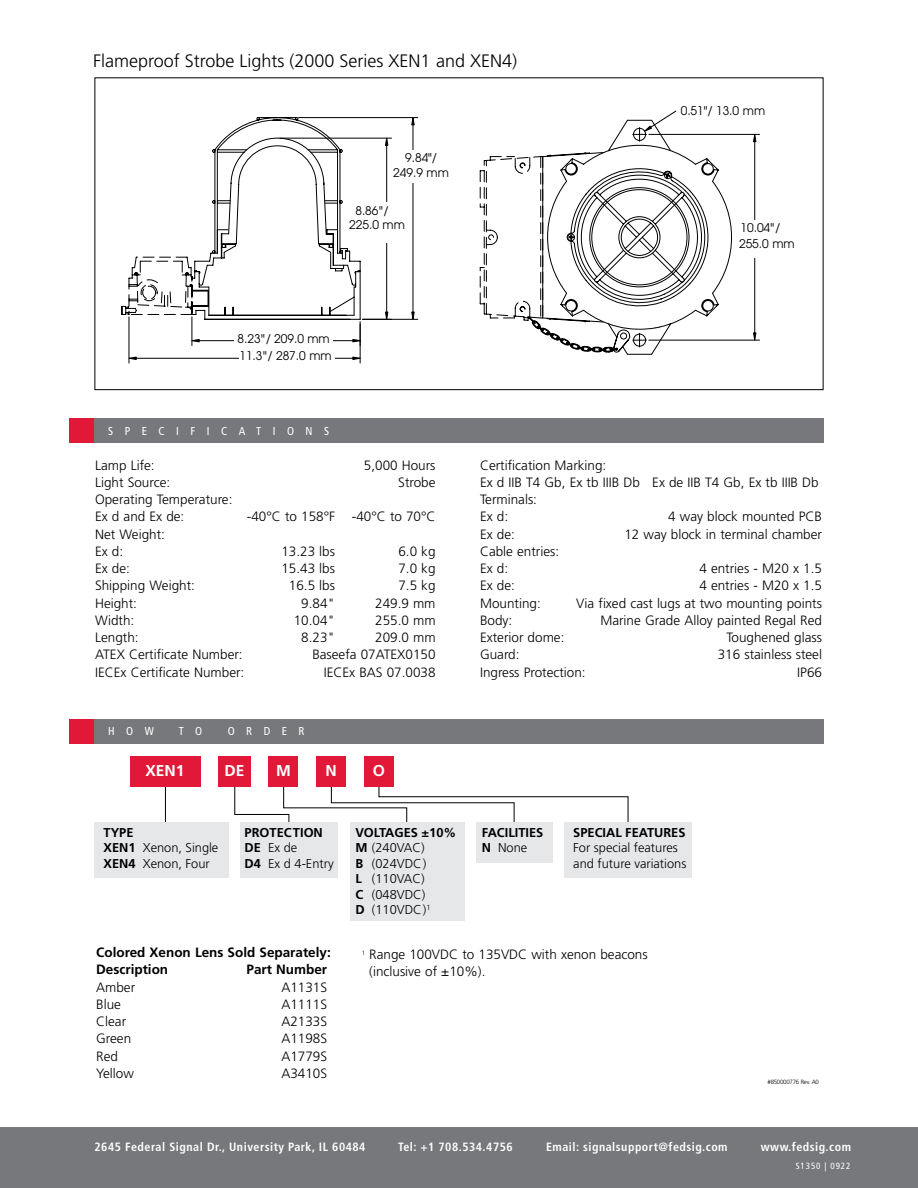
<style>
.page{position:relative;width:918px;height:1188px;background:#fff}
.page>*{position:absolute;margin:0;border:0;box-sizing:border-box;transform-origin:0 0}
.t1{font:300 18px "Frutiger LT Std";color:#000}
.t2{font:700 15.6px "Frutiger LT Std";color:#fff}
.t3{font:300 13.5px/17.2px "Frutiger LT Std";color:#000}
.t4{font:700 13.5px/17.2px "Frutiger LT Std";color:#000}
.t5{font:300 12.9px/15.5px "Frutiger LT Std";color:#000}
.t6{font:700 12.9px/15.5px "Frutiger LT Std";color:#000}
.t7{font:700 condensed 12px "Frutiger LT Std";letter-spacing:.045em;color:#fff}
.t8{font:12px/14.7px "Avant Garde";color:#000}
.t9{font:condensed 11.55px "Frutiger LT Std";letter-spacing:1em;color:#fff}
.t10{font:condensed 9px "Frutiger LT Std";letter-spacing:.1em;color:#fff}
.t11{font:300 6.15px "Frutiger LT Std";letter-spacing:-.04em;color:#000}
.s1{font-weight:700}
.s2{font-weight:300}
</style>
<div class="page">
<div style="left:0;top:1127px;width:918px;height:61px;background:#77787b"></div>
<svg style="left:480px;top:110px;width:280px;height:245px"></svg>
<svg style="left:121px;top:117px;width:298px;height:247px"></svg>
<div style="left:234px;top:330px;width:99px;height:20px;background:#fff"></div>
<div style="left:348px;top:202px;width:48px;height:40px;background:#fff"></div>
<div style="left:398px;top:150px;width:50px;height:33px;background:#fff"></div>
<div style="left:736px;top:220px;width:48px;height:37px;background:#fff"></div>
<div style="left:758px;top:256px;width:17px;height:25px;background:#fff"></div>
<div style="left:70px;top:418px;width:25px;height:25px;background:#e11837"></div>
<div style="left:94px;top:418px;width:730px;height:25px;background:#77787b"></div>
<div style="left:70px;top:719px;width:25px;height:25px;background:#e11837"></div>
<div style="left:94px;top:719px;width:730px;height:25px;background:#77787b"></div>
<hr style="left:165px;top:785px;width:1px;height:46px;background:#000">
<svg style="left:234px;top:774px;width:395px;height:74px"></svg>
<div style="left:130px;top:756px;width:70px;height:30px;background:#e11837"></div>
<div style="left:316px;top:757px;width:30px;height:30px;background:#e11837"></div>
<div style="left:364px;top:757px;width:30px;height:30px;background:#e11837"></div>
<div style="left:218px;top:756px;width:33px;height:30px;background:#e11837"></div>
<div style="left:94px;top:822px;width:135px;height:56px;background:#e6e7e8"></div>
<div style="left:240px;top:822px;width:98px;height:56px;background:#e6e7e8"></div>
<div style="left:476px;top:822px;width:77px;height:41px;background:#e6e7e8"></div>
<div style="left:565px;top:822px;width:127px;height:56px;background:#e6e7e8"></div>
<div style="left:269px;top:756px;width:29px;height:31px;background:#e11837"></div>
<div style="left:350px;top:822px;width:114px;height:98px;background:#e6e7e8"></div>
<h1 class="t1" style="left:93px;top:50px;width:426px">Flameproof Strobe Lights (2000 Series XEN1 and XEN4)</h1>
<p class="t8" style="left:393px;top:151px;width:57px;text-align:center">9.84"/<br>249.9 mm</p>
<p class="t8" style="left:349px;top:203px;width:57px;text-indent:6px">8.86"/<br>225.0 mm</p>
<p class="t8" style="left:238px;top:331px;width:94px">8.23"/ 209.0 mm</p>
<p class="t8" style="left:239px;top:349px;width:94px">11.3"/ 287.0 mm</p>
<p class="t9" style="left:108px;top:424px;width:222px">SPECIFICATIONS</p>
<p class="t8" style="left:681px;top:103px;width:86px">0.51"/ 13.0 mm</p>
<p class="t8" style="left:739px;top:220px;width:57px;line-height:16px">10.04"/<br>255.0 mm</p>
<p class="t3" style="left:95px;top:457px;width:61px">Lamp Life:</p>
<p class="t3" style="left:364px;top:457px;width:73px">5,000 Hours</p>
<p class="t3" style="left:95px;top:474px;width:77px">Light Source:</p>
<p class="t3" style="left:398px;top:474px;width:39px">Strobe</p>
<p class="t3" style="left:95px;top:491px;width:139px">Operating Temperature:<br>Ex d and Ex de:</p>
<p class="t3" style="left:247px;top:508px;width:90px">-40°C to 158°F</p>
<p class="t3" style="left:352px;top:508px;width:85px">-40°C to 70°C</p>
<p class="t3" style="left:95px;top:526px;width:71px">Net Weight:<br>Ex d:</p>
<p class="t3" style="left:281px;top:543px;width:55px">13.23 lbs</p>
<p class="t3" style="left:398px;top:543px;width:39px">6.0 kg</p>
<p class="t3" style="left:95px;top:560px;width:36px">Ex de:</p>
<p class="t3" style="left:281px;top:560px;width:55px">15.43 lbs</p>
<p class="t3" style="left:398px;top:560px;width:39px">7.0 kg</p>
<p class="t3" style="left:95px;top:577px;width:101px">Shipping Weight:</p>
<p class="t3" style="left:289px;top:577px;width:48px">16.5 lbs</p>
<p class="t3" style="left:398px;top:577px;width:39px">7.5 kg</p>
<p class="t3" style="left:95px;top:595px;width:44px">Height:</p>
<p class="t3" style="left:301px;top:595px;width:35px">9.84"</p>
<p class="t3" style="left:375px;top:595px;width:62px">249.9 mm</p>
<p class="t3" style="left:95px;top:612px;width:41px">Width:</p>
<p class="t3" style="left:294px;top:612px;width:43px">10.04"</p>
<p class="t3" style="left:375px;top:612px;width:62px">255.0 mm</p>
<p class="t3" style="left:95px;top:629px;width:45px">Length:</p>
<p class="t3" style="left:301px;top:629px;width:35px">8.23"</p>
<p class="t3" style="left:375px;top:629px;width:62px">209.0 mm</p>
<p class="t3" style="left:95px;top:646px;width:149px">ATEX Certificate Number:</p>
<p class="t3" style="left:312px;top:646px;width:125px">Baseefa 07ATEX0150</p>
<p class="t3" style="left:95px;top:664px;width:151px">IECEx Certificate Number:</p>
<p class="t3" style="left:324px;top:664px;width:113px">IECEx BAS 07.0038</p>
<p class="t9" style="left:108px;top:724px;width:47px">HOW</p>
<p class="t9" style="left:179px;top:724px;width:25px">T O</p>
<p class="t9" style="left:228px;top:724px;width:78px">ORDER</p>
<p class="t2" style="left:145px;top:762px;width:41px">XEN1</p>
<p class="t2" style="left:224px;top:762px;width:22px">DE</p>
<p class="t2" style="left:325px;top:762px;width:13px">N</p>
<p class="t2" style="left:373px;top:761px;width:14px">O</p>
<p class="t2" style="left:276px;top:762px;width:16px">M</p>
<p class="t3" style="left:480px;top:457px;width:340px">Certification Marking:<br>Ex d IIB T4 Gb, Ex tb IIIB Db Ex de IIB T4 Gb, Ex tb IIIB Db<br>Terminals:<br>Ex d:</p>
<p class="t3" style="left:668px;top:508px;width:155px">4 way block mounted PCB</p>
<p class="t3" style="left:480px;top:526px;width:36px">Ex de:</p>
<p class="t3" style="left:624px;top:526px;width:199px">12 way block in terminal chamber</p>
<p class="t3" style="left:480px;top:543px;width:81px">Cable entries:<br>Ex d:</p>
<p class="t3" style="left:699px;top:560px;width:124px">4 entries - M20 x 1.5</p>
<p class="t3" style="left:480px;top:577px;width:36px">Ex de:</p>
<p class="t3" style="left:699px;top:577px;width:124px">4 entries - M20 x 1.5</p>
<p class="t3" style="left:480px;top:595px;width:62px">Mounting:</p>
<p class="t3" style="left:576px;top:595px;width:247px">Via fixed cast lugs at two mounting points</p>
<p class="t3" style="left:480px;top:612px;width:34px">Body:</p>
<p class="t3" style="left:600px;top:612px;width:223px">Marine Grade Alloy painted Regal Red</p>
<p class="t3" style="left:480px;top:629px;width:86px">Exterior dome:</p>
<p class="t3" style="left:726px;top:629px;width:97px">Toughened glass</p>
<p class="t3" style="left:480px;top:646px;width:41px">Guard:</p>
<p class="t3" style="left:718px;top:646px;width:106px">316 stainless steel</p>
<p class="t3" style="left:480px;top:664px;width:107px">Ingress Protection:</p>
<p class="t3" style="left:797px;top:664px;width:26px">IP66</p>
<p class="t5" style="left:355px;top:825px;width:102px"><span class="s1">VOLTAGES ±10%<br>M</span> (240VAC)<br><span class="s1">B</span> (024VDC)<br><span class="s1">L</span> (110VAC)<br><span class="s1">C</span> (048VDC)<br><span class="s1">D</span> (110VDC)<sup>1</sup></p>
<p class="t5" style="left:104px;top:825px;width:116px"><span class="s1">TYPE<br>XEN1</span> Xenon, Single<br><span class="s1">XEN4</span> Xenon, Four</p>
<p class="t6" style="left:245px;top:825px;width:91px">PROTECTION<br>DE <span class="s2">Ex de<br></span>D4 <span class="s2">Ex d 4-Entry</span></p>
<p class="t6" style="left:482px;top:825px;width:63px">FACILITIES<br>N <span class="s2">None</span></p>
<p class="t6" style="left:573px;top:825px;width:114px">SPECIAL FEATURES</p>
<p class="t5" style="left:573px;top:840px;width:115px">For special features and future variations</p>
<p class="t4" style="left:96px;top:944px;width:236px">Colored Xenon Lens Sold Separately:<br>Description</p>
<p class="t4" style="left:247px;top:961px;width:82px">Part Number</p>
<p class="t3" style="left:96px;top:978px;width:41px">Amber</p>
<p class="t3" style="left:281px;top:978px;width:47px">A1131S</p>
<p class="t3" style="left:96px;top:996px;width:26px">Blue</p>
<p class="t3" style="left:281px;top:996px;width:47px">A1111S</p>
<p class="t3" style="left:96px;top:1013px;width:31px">Clear</p>
<p class="t3" style="left:281px;top:1013px;width:47px">A2133S</p>
<p class="t3" style="left:96px;top:1030px;width:37px">Green</p>
<p class="t3" style="left:281px;top:1030px;width:47px">A1198S</p>
<p class="t3" style="left:96px;top:1048px;width:23px">Red</p>
<p class="t3" style="left:281px;top:1048px;width:47px">A1779S</p>
<p class="t3" style="left:96px;top:1065px;width:39px">Yellow</p>
<p class="t3" style="left:281px;top:1065px;width:47px">A3410S</p>
<p class="t3" style="left:369px;top:945px;width:280px;text-indent:-8px"><sup>1</sup> Range 100VDC to 135VDC with xenon beacons (inclusive of ±10%).</p>
<p class="t11" style="left:768px;top:1078px;width:53px">#850000776 Rev. A0</p>
<p class="t7" style="left:94px;top:1139px;width:273px">2645 Federal Signal Dr., University Park, IL 60484</p>
<p class="t7" style="left:398px;top:1139px;width:116px">Tel: +1 708.534.4756</p>
<p class="t7" style="left:546px;top:1139px;width:183px">Email: signalsupport@fedsig.com</p>
<p class="t7" style="left:761px;top:1139px;width:92px">www.fedsig.com</p>
<p class="t10" style="left:796px;top:1161px;width:56px">S1350 | 0922</p>
</div>
